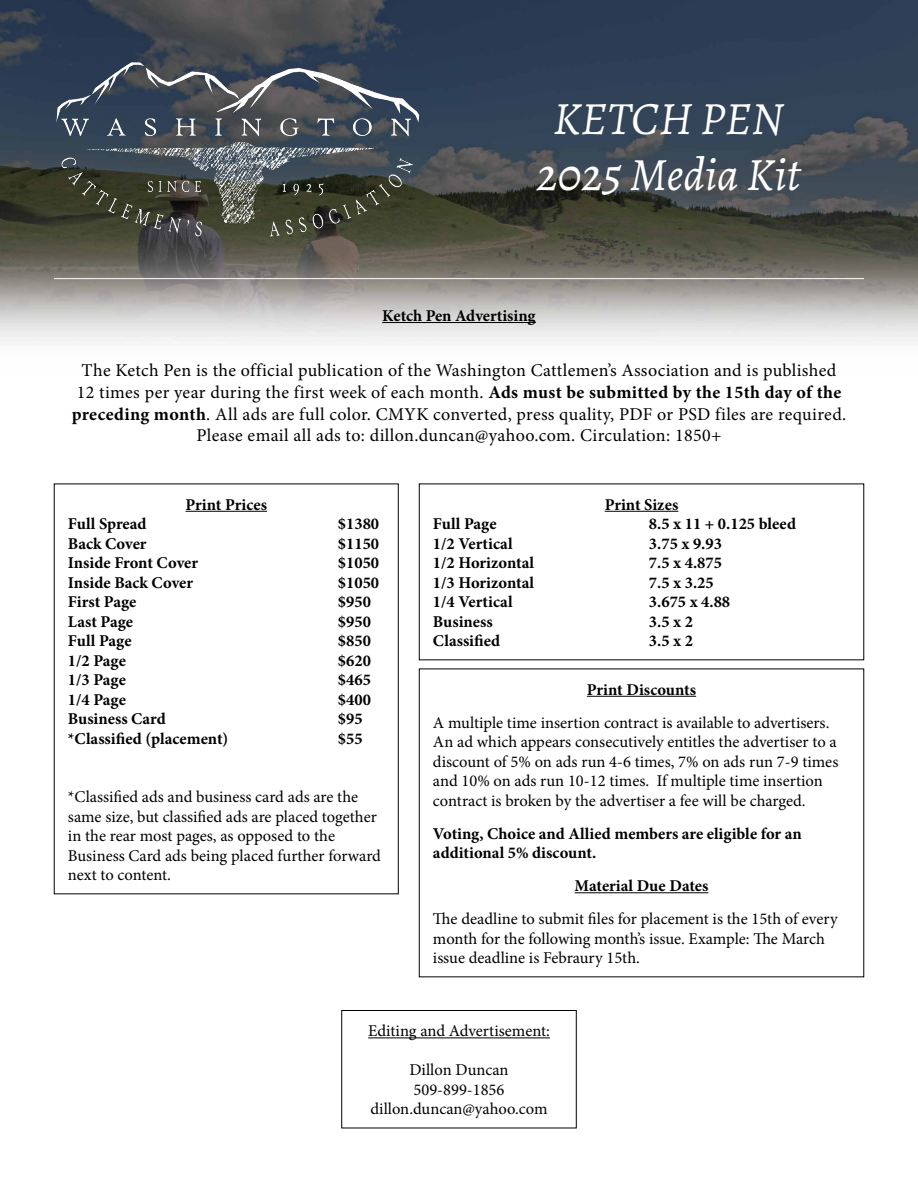
<style>
.page{position:relative;width:918px;height:1188px;background:#fff}
.page>*{position:absolute;margin:0;border:0;box-sizing:border-box;transform-origin:0 0}
.t1{font:italic 46.5px/55.8px "Alegreya";color:#fff;text-align:center}
.t2{font:18px/21.6px "Minion Pro";letter-spacing:.02em;color:#000;text-align:center}
.t3{font:16.5px/19.5px "Minion Pro";color:#000}
.t4{font:700 16.5px/19.5px "Minion Pro";color:#000}
.s1{font-weight:700}
</style>
<div class="page">
<img style="left:0;top:0;width:918px;height:343px">
<img style="left:54px;top:61px;width:372px;height:182px">
<hr style="left:368px;top:1037px;width:182px;height:1px;background:#000">
<div style="left:341px;top:1010px;width:236px;height:118px;border:1px solid #000"></div>
<hr style="left:54px;top:278px;width:810px;height:1px;background:#fff">
<hr style="left:186px;top:511px;width:81px;height:1px;background:#000">
<hr style="left:605px;top:511px;width:73px;height:1px;background:#000">
<hr style="left:587px;top:696px;width:109px;height:1px;background:#000">
<hr style="left:575px;top:892px;width:133px;height:1px;background:#000">
<hr style="left:382px;top:322px;width:154px;height:1px;background:#000">
<h1 class="t1" style="left:537px;top:90px;width:265px">KETCH PEN<br>2025 Media Kit</h1>
<p class="t4" style="left:382px;top:306px;width:155px">Ketch Pen Advertising</p>
<p class="t2" style="left:72px;top:360px;width:776px">The Ketch Pen is the official publication of the Washington Cattlemen’s Association and is published 12 times per year during the first week of each month. <span class="s1">Ads must be submitted by the 15th day of the preceding month</span>. All ads are full color. CMYK converted, press quality, PDF or PSD files are required.<br>Please email all ads to: dillon.duncan@yahoo.com. Circulation: 1850+</p>
<p class="t4" style="left:186px;top:494px;width:83px">Print Prices</p>
<p class="t4" style="left:68px;top:514px;width:80px">Full Spread</p>
<p class="t4" style="left:338px;top:514px;width:43px">$1380</p>
<p class="t4" style="left:68px;top:533px;width:80px">Back Cover</p>
<p class="t4" style="left:338px;top:533px;width:43px">$1150</p>
<p class="t4" style="left:68px;top:553px;width:132px">Inside Front Cover</p>
<p class="t4" style="left:338px;top:553px;width:43px">$1050</p>
<p class="t4" style="left:68px;top:572px;width:127px">Inside Back Cover</p>
<p class="t4" style="left:338px;top:572px;width:43px">$1050</p>
<p class="t4" style="left:68px;top:592px;width:70px">First Page</p>
<p class="t4" style="left:338px;top:592px;width:34px">$950</p>
<p class="t4" style="left:68px;top:611px;width:67px">Last Page</p>
<p class="t4" style="left:338px;top:611px;width:34px">$950</p>
<p class="t4" style="left:68px;top:631px;width:65px">Full Page</p>
<p class="t4" style="left:338px;top:631px;width:34px">$850</p>
<p class="t4" style="left:68px;top:650px;width:60px">1/2 Page</p>
<p class="t4" style="left:338px;top:650px;width:34px">$620</p>
<p class="t4" style="left:68px;top:670px;width:60px">1/3 Page</p>
<p class="t4" style="left:338px;top:670px;width:34px">$465</p>
<p class="t4" style="left:68px;top:689px;width:60px">1/4 Page</p>
<p class="t4" style="left:338px;top:689px;width:34px">$400</p>
<p class="t4" style="left:68px;top:709px;width:99px">Business Card</p>
<p class="t4" style="left:338px;top:709px;width:26px">$95</p>
<p class="t4" style="left:68px;top:728px;width:162px">*Classified (placement)</p>
<p class="t4" style="left:338px;top:728px;width:26px">$55</p>
<p class="t3" style="left:68px;top:787px;width:315px">*Classified ads and business card ads are the same size, but classified ads are placed together in the rear most pages, as opposed to the Business Card ads being placed further forward next to content.</p>
<p class="t4" style="left:605px;top:494px;width:75px">Print Sizes</p>
<p class="t4" style="left:433px;top:514px;width:65px">Full Page</p>
<p class="t4" style="left:649px;top:514px;width:149px">8.5 x 11 + 0.125 bleed</p>
<p class="t4" style="left:433px;top:533px;width:81px">1/2 Vertical</p>
<p class="t4" style="left:649px;top:533px;width:74px">3.75 x 9.93</p>
<p class="t4" style="left:433px;top:553px;width:103px">1/2 Horizontal</p>
<p class="t4" style="left:649px;top:553px;width:74px">7.5 x 4.875</p>
<p class="t4" style="left:433px;top:572px;width:103px">1/3 Horizontal</p>
<p class="t4" style="left:649px;top:572px;width:66px">7.5 x 3.25</p>
<p class="t4" style="left:433px;top:592px;width:81px">1/4 Vertical</p>
<p class="t4" style="left:649px;top:592px;width:83px">3.675 x 4.88</p>
<p class="t4" style="left:433px;top:611px;width:61px">Business</p>
<p class="t4" style="left:649px;top:611px;width:46px">3.5 x 2</p>
<p class="t4" style="left:433px;top:631px;width:69px">Classified</p>
<p class="t4" style="left:649px;top:631px;width:46px">3.5 x 2</p>
<p class="t4" style="left:587px;top:679px;width:111px">Print Discounts</p>
<p class="t3" style="left:433px;top:713px;width:407px">A multiple time insertion contract is available to advertisers.<br>An ad which appears consecutively entitles the advertiser to a discount of 5% on ads run 4-6 times, 7% on ads run 7-9 times and 10% on ads run 10-12 times. If multiple time insertion contract is broken by the advertiser a fee will be charged.</p>
<p class="t4" style="left:433px;top:823px;width:370px">Voting, Choice and Allied members are eligible for an additional 5% discount.</p>
<p class="t4" style="left:575px;top:876px;width:135px">Material Due Dates</p>
<p class="t3" style="left:433px;top:909px;width:406px">The deadline to submit files for placement is the 15th of every month for the following month’s issue. Example: The March issue deadline is Febraury 15th.</p>
<p class="t3" style="left:368px;top:1021px;width:183px">Editing and Advertisement:</p>
<p class="t3" style="left:370px;top:1060px;width:179px;text-align:center">Dillon Duncan<br>509-899-1856 dillon.duncan@yahoo.com</p>
</div>
